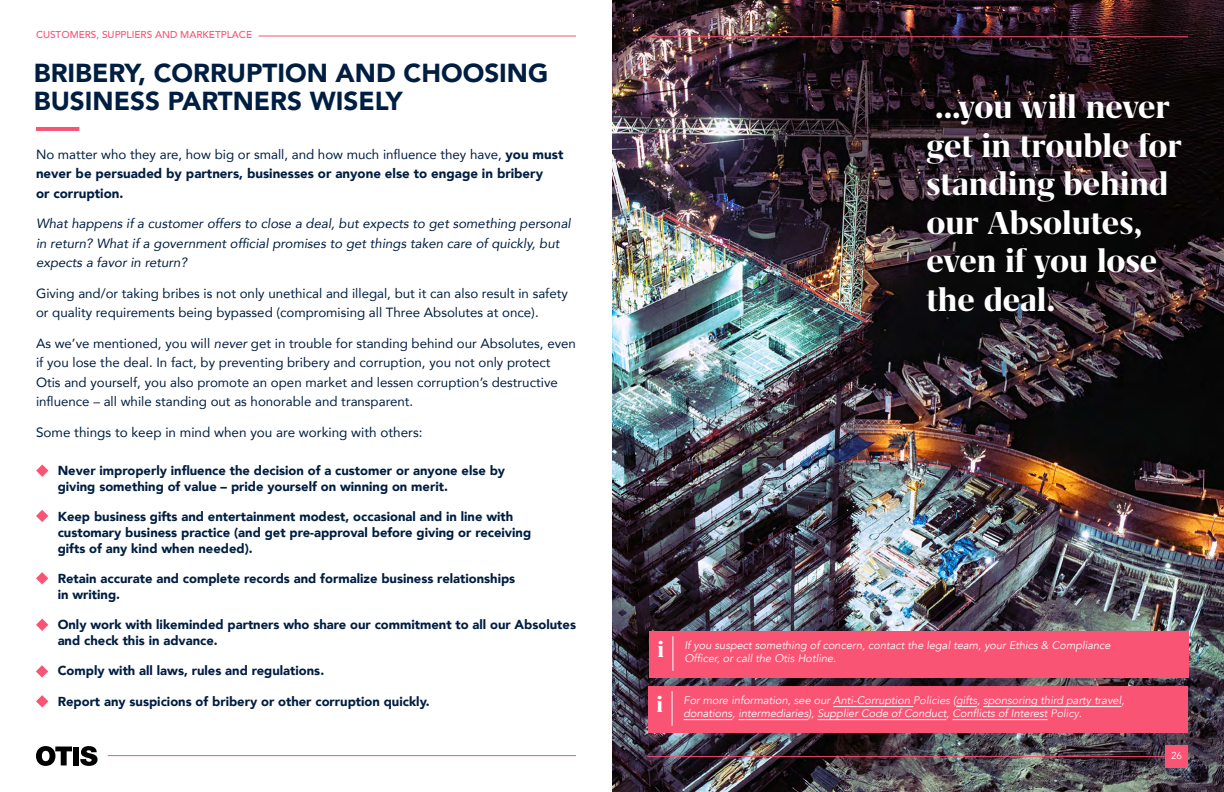
<style>
.page{position:relative;width:1224px;height:792px;background:#fff}
.page>*{position:absolute;margin:0;border:0;box-sizing:border-box;transform-origin:0 0}
.t1{font:700 37.1px/38.4px "Grifo M";color:#fff}
.t2{font:900 26px/28px "Avenir";color:#001e42}
.t3{font:700 25px "Grifo M";color:#fff}
.t4{font:13.5px "Avenir";color:#001e42}
.t5{font:13.3px/19.4px "Avenir";color:#001e42}
.t6{font:italic 13.3px/19.4px "Avenir";color:#001e42}
.t7{font:900 13.3px/19.4px "Avenir";color:#001e42}
.t8{font:900 13px/16px "Avenir";color:#001e42}
.t9{font:italic 11px/13px "Avenir";color:#fff}
.t10{font:500 10px "Avenir";color:#f95474}
.t11{font:10px "Avenir";color:#fff}
.s1{font-weight:400}
.s2{font-style:italic}
.s3{font-weight:300}
</style>
<div class="page">
<img style="left:612px;top:0;width:612px;height:792px">
<hr style="left:647px;top:756px;width:541px;height:1px;background:#f95474">
<div style="left:1165px;top:745px;width:23px;height:23px;background:#f95474"></div>
<hr style="left:648px;top:36px;width:540px;height:1px;background:#f95474">
<hr style="left:108px;top:755px;width:468px;height:1px;background:#f95474">
<hr style="left:259px;top:36px;width:317px;height:1px;background:#f95474">
<hr style="left:36px;top:127px;width:43px;height:4px;background:#f95474">
<svg style="left:36px;top:464px;width:12px;height:13px"></svg>
<svg style="left:36px;top:510px;width:12px;height:12px"></svg>
<svg style="left:36px;top:572px;width:12px;height:12px"></svg>
<svg style="left:36px;top:619px;width:12px;height:12px"></svg>
<svg style="left:36px;top:665px;width:12px;height:13px"></svg>
<svg style="left:36px;top:695px;width:12px;height:12px"></svg>
<div style="left:648px;top:686px;width:540px;height:46px;background:#f95474"></div>
<hr style="left:833px;top:706px;width:80px;height:1px;background:#fff">
<svg style="left:956px;top:706px;width:21px;height:1px"></svg>
<hr style="left:983px;top:706px;width:138px;height:1px;background:#fff">
<hr style="left:684px;top:719px;width:48px;height:1px;background:#fff">
<hr style="left:738px;top:719px;width:70px;height:1px;background:#fff">
<hr style="left:817px;top:719px;width:129px;height:1px;background:#fff">
<hr style="left:952px;top:719px;width:96px;height:1px;background:#fff">
<hr style="left:672px;top:691px;width:1px;height:35px;background:#fff">
<div style="left:649px;top:631px;width:540px;height:46px;background:#f95474"></div>
<hr style="left:673px;top:636px;width:1px;height:35px;background:#fff">
<svg style="left:36px;top:746px;width:36px;height:20px"></svg>
<div style="left:73px;top:747px;width:6px;height:18px;background:#000"></div>
<svg style="left:80px;top:746px;width:18px;height:20px"></svg>
<p class="t10" style="left:36px;top:26px;width:218px">CUSTOMERS, SUPPLIERS AND MARKETPLACE</p>
<h2 class="t2" style="left:34px;top:59px;width:516px">BRIBERY, CORRUPTION AND CHOOSING<br>BUSINESS PARTNERS WISELY</h2>
<p class="t7" style="left:36px;top:144px;width:529px"><span class="s1">No matter who they are, how big or small, and how much influence they have,</span> you must never be persuaded by partners, businesses or anyone else to engage in bribery<br>or corruption.</p>
<p class="t6" style="left:36px;top:214px;width:536px">What happens if a customer offers to close a deal, but expects to get something personal in return? What if a government official promises to get things taken care of quickly, but expects a favor in return?</p>
<p class="t5" style="left:36px;top:283px;width:533px">Giving and/or taking bribes is not only unethical and illegal, but it can also result in safety or quality requirements being bypassed (compromising all Three Absolutes at once).</p>
<p class="t5" style="left:36px;top:333px;width:541px">As we’ve mentioned, you will <span class="s2">never</span> get in trouble for standing behind our Absolutes, even if you lose the deal. In fact, by preventing bribery and corruption, you not only protect Otis and yourself, you also promote an open market and lessen corruption’s destructive influence – all while standing out as honorable and transparent.</p>
<p class="t4" style="left:36px;top:422px;width:388px">Some things to keep in mind when you are working with others:</p>
<h1 class="t1" style="left:927px;top:88px;width:257px">...you will never get in trouble for standing behind our Absolutes, even if you lose the deal.</h1>
<p class="t8" style="left:58px;top:462px;width:449px">Never improperly influence the decision of a customer or anyone else by giving something of value – pride yourself on winning on merit.</p>
<p class="t8" style="left:58px;top:508px;width:475px">Keep business gifts and entertainment modest, occasional and in line with customary business practice (and get pre-approval before giving or receiving gifts of any kind when needed).</p>
<p class="t8" style="left:58px;top:570px;width:459px">Retain accurate and complete records and formalize business relationships in writing.</p>
<p class="t8" style="left:58px;top:616px;width:520px">Only work with likeminded partners who share our commitment to all our Absolutes and check this in advance.</p>
<p class="t8" style="left:58px;top:663px;width:268px">Comply with all laws, rules and regulations.</p>
<p class="t8" style="left:58px;top:693px;width:373px">Report any suspicions of bribery or other corruption quickly.</p>
<h3 class="t3" style="left:657px;top:692px;width:8px">i</h3>
<p class="t9" style="left:684px;top:694px;width:442px">For more information, see our Anti-Corruption <span class="s3">Policies</span> (gifts, sponsoring third party travel, donations, intermediaries), Supplier Code of Conduct, Conflicts of Interest <span class="s3">Policy</span>.</p>
<h3 class="t3" style="left:657px;top:637px;width:8px">i</h3>
<p class="t9" style="left:684px;top:639px;width:428px">If you suspect something of concern, contact the legal team, your Ethics &amp; Compliance<br>Officer, or call the Otis Hotline.</p>
<p class="t11" style="left:1171px;top:750px;width:13px">26</p>
</div>
